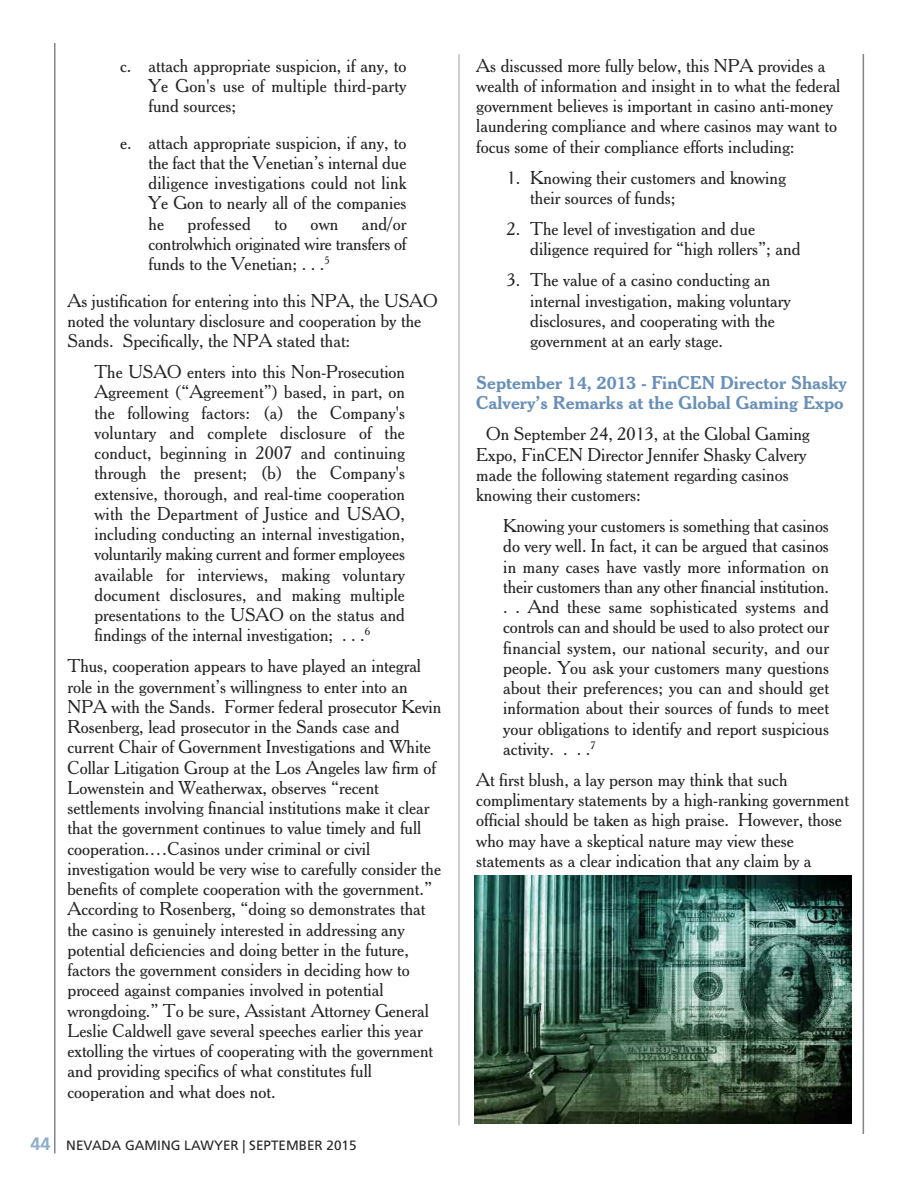
<style>
.page{position:relative;width:918px;height:1188px;background:#fff}
.page>*{position:absolute;margin:0;border:0;box-sizing:border-box;transform-origin:0 0}
.t1{font:18px/20.2px "Cheltenham BT";color:#272526}
.t2{font:700 18px/20.2px "Cheltenham BT";color:#6990b9}
.t3{font:13.5px "Frutiger";color:#272526}
.s1{font-weight:700;font-size:18px;color:#8faecd}
</style>
<div class="page">
<hr style="left:459px;top:54px;width:1px;height:1071px;background:#9aa1a9">
<hr style="left:863px;top:54px;width:1px;height:1080px;background:#82858a">
<hr style="left:54px;top:43px;width:2px;height:1110px;background:#82858a">
<img style="left:474px;top:876px;width:377px;height:247px">
<p class="t1" style="left:149px;top:55px;width:259px;text-align:justify;text-indent:-28px">c. attach appropriate suspicion, if any, to Ye Gon's use of multiple third-party fund sources;</p>
<p class="t1" style="left:149px;top:132px;width:259px;text-align:justify;text-indent:-28px">e. attach appropriate suspicion, if any, to the fact that the Venetian’s internal due diligence investigations could not link Ye Gon to nearly all of the companies he</p>
<p class="t1" style="left:149px;top:213px;width:259px;text-align:justify;text-indent:213px">and/or controlwhich originated wire transfers of funds to the Venetian; . . .<sup>5</sup></p>
<p class="t1" style="left:68px;top:290px;width:372px">As justification for entering into this NPA, the USAO noted the voluntary disclosure and cooperation by the<br>Sands. Specifically, the NPA stated that:</p>
<p class="t1" style="left:94px;top:362px;width:312px;text-align:justify">The USAO enters into this Non-Prosecution Agreement (“Agreement”) based, in part, on the following factors: (a) the Company's voluntary and complete disclosure of the conduct, beginning in 2007 and continuing through the present; (b) the Company's extensive, thorough, and real-time cooperation with the Department of Justice and USAO, including conducting an internal investigation, voluntarily making current and former employees available for interviews, making voluntary document disclosures, and making multiple presentations to the USAO on the status and findings of the internal investigation; . . .<sup>6</sup></p>
<p class="t1" style="left:68px;top:656px;width:375px">Thus, cooperation appears to have played an integral role in the government’s willingness to enter into an NPA with the Sands. Former federal prosecutor Kevin Rosenberg, lead prosecutor in the Sands case and current Chair of Government Investigations and White Collar Litigation Group at the Los Angeles law firm of Lowenstein and Weatherwax, observes “recent settlements involving financial institutions make it clear that the government continues to value timely and full cooperation.…Casinos under criminal or civil investigation would be very wise to carefully consider the benefits of complete cooperation with the government.” According to Rosenberg, “doing so demonstrates that the casino is genuinely interested in addressing any potential deficiencies and doing better in the future, factors the government considers in deciding how to proceed against companies involved in potential wrongdoing.” To be sure, Assistant Attorney General Leslie Caldwell gave several speeches earlier this year extolling the virtues of cooperating with the government and providing specifics of what constitutes full cooperation and what does not.</p>
<p class="t1" style="left:188px;top:213px;width:65px">professed</p>
<p class="t1" style="left:274px;top:213px;width:14px">to</p>
<p class="t1" style="left:311px;top:213px;width:29px">own</p>
<p class="t3" style="left:30px;top:1140px;width:328px"><span class="s1">44</span> NEVADA GAMING LAWYER | SEPTEMBER 2015</p>
<p class="t1" style="left:476px;top:55px;width:366px">As discussed more fully below, this NPA provides a wealth of information and insight in to what the federal government believes is important in casino anti-money laundering compliance and where casinos may want to focus some of their compliance efforts including:</p>
<p class="t1" style="left:530px;top:167px;width:257px;text-indent:-24px">1. Knowing their customers and knowing their sources of funds;</p>
<p class="t1" style="left:530px;top:219px;width:272px;text-indent:-24px">2. The level of investigation and due diligence required for “high rollers”; and</p>
<p class="t1" style="left:530px;top:270px;width:262px;text-indent:-24px">3. The value of a casino conducting an internal investigation, making voluntary disclosures, and cooperating with the government at an early stage.</p>
<p class="t2" style="left:476px;top:373px;width:372px">September 14, 2013 - FinCEN Director Shasky<br>Calvery’s Remarks at the Global Gaming Expo</p>
<p class="t1" style="left:476px;top:424px;width:335px;text-indent:10px">On September 24, 2013, at the Global Gaming Expo, FinCEN Director Jennifer Shasky Calvery made the following statement regarding casinos knowing their customers:</p>
<p class="t1" style="left:503px;top:516px;width:327px;text-align:justify">Knowing your customers is something that casinos do very well. In fact, it can be argued that casinos in many cases have vastly more information on their customers than any other financial institution. . . And these same sophisticated systems and controls can and should be used to also protect our financial system, our national security, and our people. You ask your customers many questions about their preferences; you can and should get information about their sources of funds to meet your obligations to identify and report suspicious activity. . . .<sup>7</sup></p>
<p class="t1" style="left:476px;top:770px;width:374px">At first blush, a lay person may think that such complimentary statements by a high-ranking government official should be taken as high praise. However, those who may have a skeptical nature may view these statements as a clear indication that any claim by a</p>
</div>
